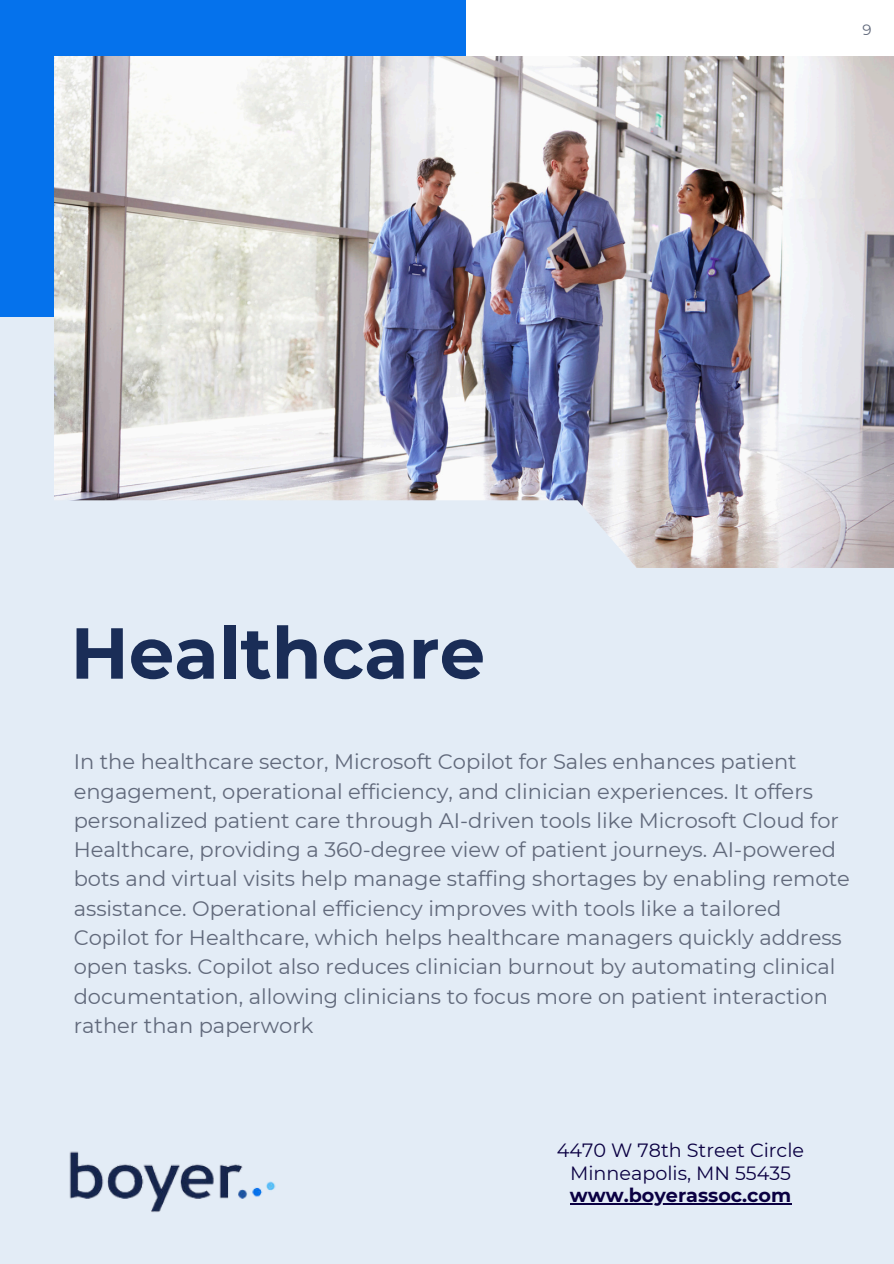
<style>
.page{position:relative;width:894px;height:1264px;background:#fff}
.page>*{position:absolute;margin:0;border:0;box-sizing:border-box;transform-origin:0 0}
.t1{font:700 72px "Montserrat";color:#1a2d57}
.t2{font:21px/29.2px "Montserrat";color:#61697b}
.t3{font:19.2px "Montserrat";color:#0b0042}
.t4{font:700 19.2px "Montserrat";color:#0b0042}
.t5{font:15px "Montserrat";color:#61697b}
</style>
<div class="page">
<div style="left:0;top:316px;width:54px;height:184px;background:#e3ecf6"></div>
<div style="left:0;top:552px;width:893px;height:711px;background:#e3ecf6"></div>
<img style="left:69px;top:1151px;width:207px;height:61px">
<div style="left:0;top:0;width:466px;height:316px;background:#0572ec"></div>
<img style="left:54px;top:56px;width:839px;height:511px">
<div style="left:0;top:500px;width:645px;height:68px;background:#e3ecf6"></div>
<hr style="left:569px;top:1203px;width:222px;height:1px;background:#0b0042">
<p class="t5" style="left:862px;top:20px;width:11px">9</p>
<h1 class="t1" style="left:71px;top:609px;width:416px">Healthcare</h1>
<p class="t2" style="left:74px;top:747px;width:777px">In the healthcare sector, Microsoft Copilot for Sales enhances patient engagement, operational efficiency, and clinician experiences. It offers personalized patient care through AI-driven tools like Microsoft Cloud for Healthcare, providing a 360-degree view of patient journeys. AI-powered bots and virtual visits help manage staffing shortages by enabling remote assistance. Operational efficiency improves with tools like a tailored Copilot for Healthcare, which helps healthcare managers quickly address open tasks. Copilot also reduces clinician burnout by automating clinical documentation, allowing clinicians to focus more on patient interaction rather than paperwork</p>
<p class="t3" style="left:556px;top:1138px;width:249px">4470 W 78th Street Circle</p>
<p class="t3" style="left:570px;top:1161px;width:222px">Minneapolis, MN 55435</p>
<p class="t4" style="left:569px;top:1183px;width:223px">www.boyerassoc.com</p>
</div>
